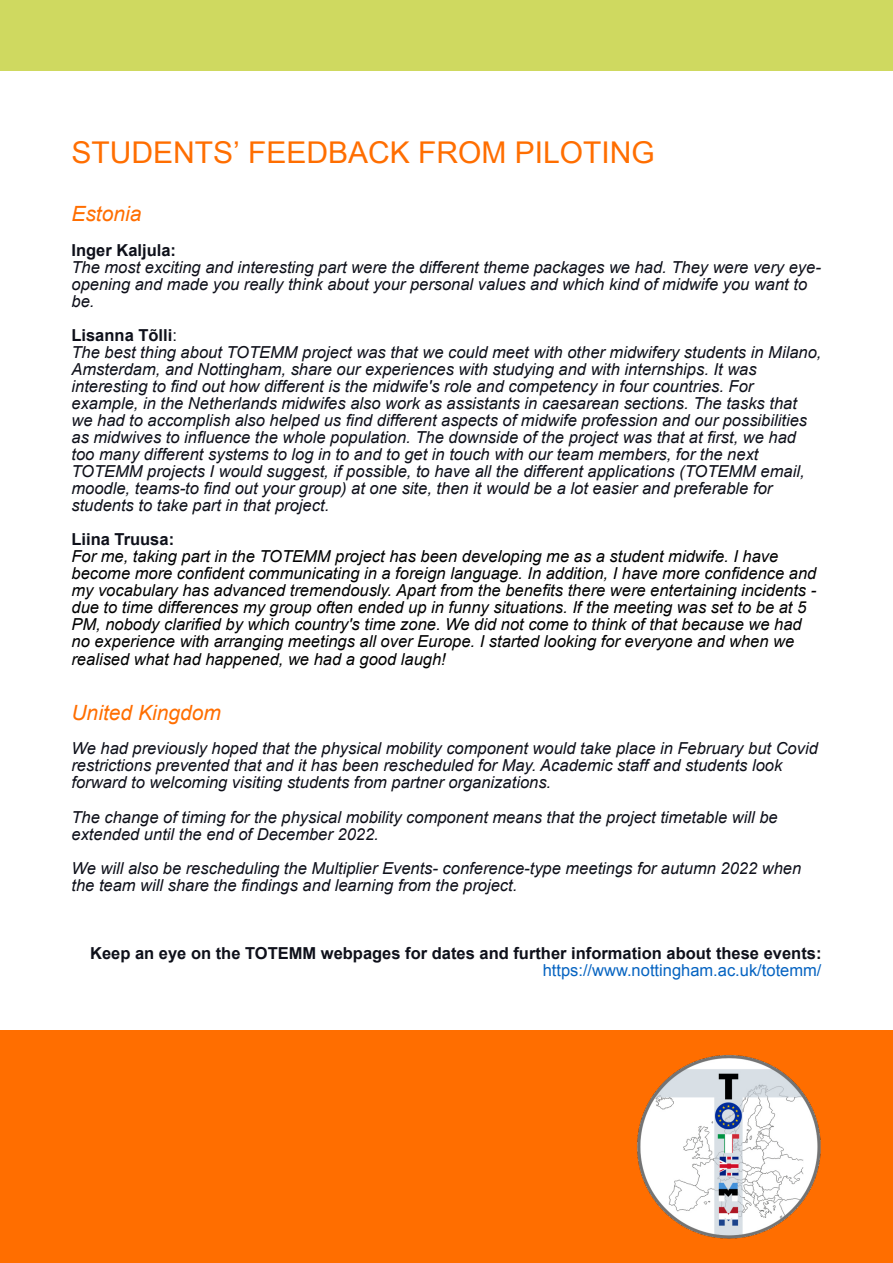
<style>
.page{position:relative;width:893px;height:1263px;background:#fff}
.page>*{position:absolute;margin:0;border:0;box-sizing:border-box;transform-origin:0 0}
.t1{font:30px "Arial Unicode MS";color:#ff6e00}
.t2{font:italic 21px "Arial";color:#ff6e00}
.t3{font:italic 16.5px/17.1px "Arial";color:#0e101a}
.t4{font:italic 16.5px/17.1px "Arial";color:#000}
.t5{font:700 16.5px "Arial";color:#0e101a}
.t6{font:16.5px "Arial";color:#0563c1}
.s1{font-weight:700;font-style:normal}
.s2{font-style:normal}
</style>
<div class="page">
<div style="left:0;top:0;width:893px;height:70px;background:#cfd960"></div>
<div style="left:0;top:1030px;width:893px;height:233px;background:#ff6e00"></div>
<img style="left:637px;top:1055px;width:184px;height:183px">
<h1 class="t1" style="left:71px;top:141px;width:585px">STUDENTS’ FEEDBACK FROM PILOTING</h1>
<p class="t2" style="left:71px;top:206px;width:72px">Estonia</p>
<p class="t5" style="left:71px;top:243px;width:106px">Inger Kaljula:</p>
<p class="t3" style="left:71px;top:260px;width:751px">The most exciting and interesting part were the different theme packages we had. They were very eye&shy;opening and made you really think about your personal values and which kind of midwife you want to be.</p>
<p class="t3" style="left:71px;top:328px;width:751px"><span class="s1">Lisanna Tõlli</span><span class="s2">:<br></span>The best thing about TOTEMM project was that we could meet with other midwifery students in Milano, Amsterdam, and Nottingham, share our experiences with studying and with internships. It was interesting to find out how different is the midwife's role and competency in four countries. For example, in the Netherlands midwifes also work as assistants in caesarean sections. The tasks that we had to accomplish also helped us find different aspects of midwife profession and our possibilities as midwives to influence the whole population. The downside of the project was that at first, we had too many different systems to log in to and to get in touch with our team members, for the next TOTEMM projects I would suggest, if possible, to have all the different applications (TOTEMM email, moodle, teams-to find out your group) at one site, then it would be a lot easier and preferable for students to take part in that project.</p>
<p class="t5" style="left:71px;top:533px;width:104px">Liina Truusa:</p>
<p class="t4" style="left:71px;top:549px;width:746px">For me, taking part in the TOTEMM project has been developing me as a student midwife. I have become more confident communicating in a foreign language. In addition, I have more confidence and my vocabulary has advanced tremendously. Apart from the benefits there were entertaining incidents - due to time differences my group often ended up in funny situations. If the meeting was set to be at 5<br>PM, nobody clarified by which country's time zone. We did not come to think of that because we had no experience with arranging meetings all over Europe. I started looking for everyone and when we realised what had happened, we had a good laugh!</p>
<p class="t2" style="left:71px;top:705px;width:151px">United Kingdom</p>
<p class="t3" style="left:71px;top:741px;width:748px">We had previously hoped that the physical mobility component would take place in February but Covid restrictions prevented that and it has been rescheduled for May. Academic staff and students look forward to welcoming visiting students from partner organizations.</p>
<p class="t3" style="left:71px;top:810px;width:708px">The change of timing for the physical mobility component means that the project timetable will be extended until the end of December 2022.</p>
<p class="t3" style="left:71px;top:861px;width:731px">We will also be rescheduling the Multiplier Events- conference-type meetings for autumn 2022 when the team will share the findings and learning from the project.</p>
<p class="t5" style="left:90px;top:947px;width:733px">Keep an eye on the TOTEMM webpages for dates and further information about these events:</p>
<p class="t6" style="left:543px;top:964px;width:280px">https://www.nottingham.ac.uk/totemm/</p>
</div>
